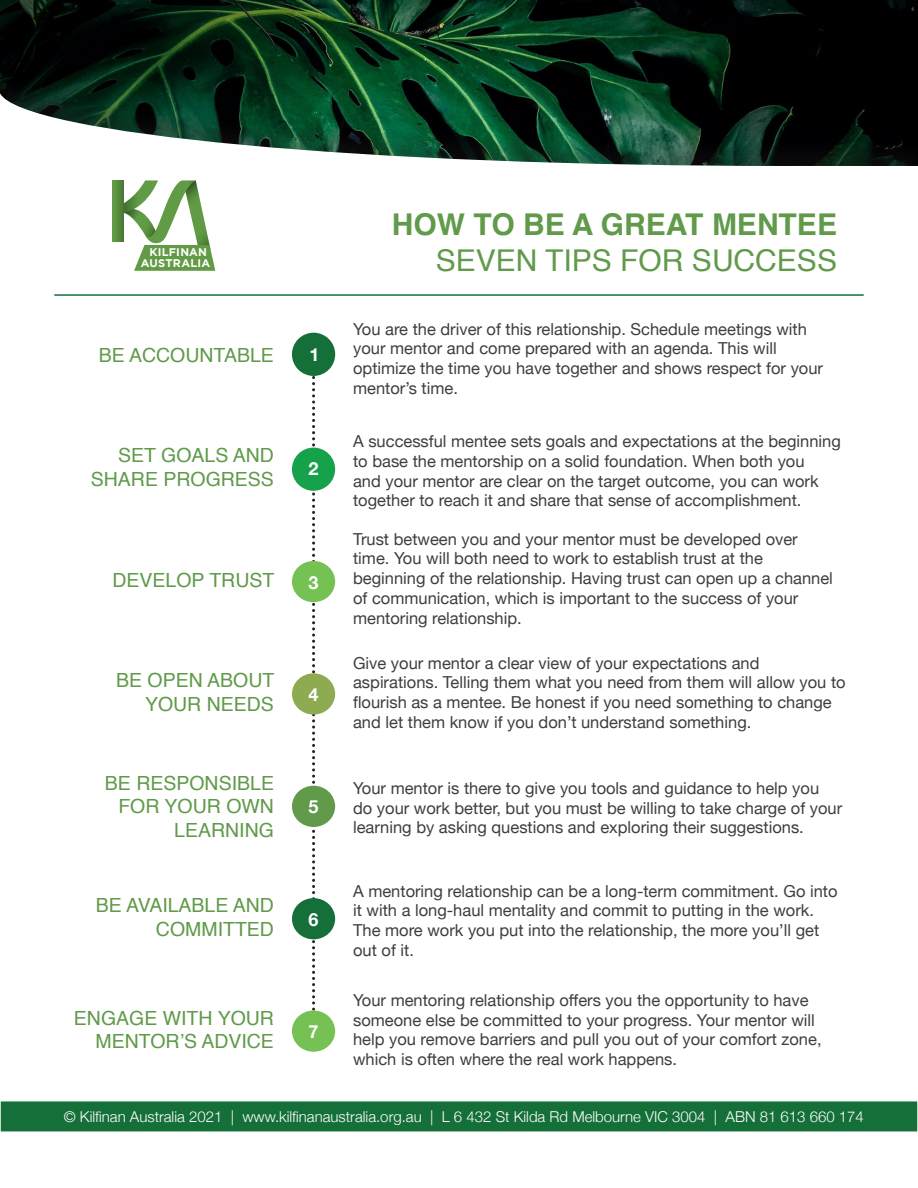
<style>
.page{position:relative;width:918px;height:1188px;background:#fff}
.page>*{position:absolute;margin:0;border:0;box-sizing:border-box;transform-origin:0 0}
.t1{font:700 30px "Helvetica";color:#609a4a}
.t2{font:30px "Helvetica";color:#609a4a}
.t3{font:19.5px/23.4px "Helvetica";color:#609a4a;text-align:right}
.t4{font:700 18px "Helvetica Neue";color:#fff}
.t5{font:16.5px/19.8px "Helvetica Neue";color:#3e3e3f}
.t6{font:300 15px "Helvetica Neue";color:#fff}
.t7{font:700 11.1px/11.1px "Gotham";letter-spacing:.02em;color:#fff;text-align:center}
</style>
<div class="page">
<img style="left:0;top:0;width:918px;height:68px">
<div style="left:0;top:68px;width:918px;height:345px;background:#231f20;opacity:.3"></div>
<svg style="left:0;top:93px;width:918px;height:319px"></svg>
<div style="left:113px;top:180px;width:10px;height:62px;background:#619b45"></div>
<svg style="left:114px;top:180px;width:101px;height:91px"></svg>
<hr style="left:55px;top:294px;width:808px;height:2px;background:#146f39">
<svg style="left:312px;top:376px;width:3px;height:635px"></svg>
<div style="left:292px;top:333px;width:43px;height:43px;background:#146f39;border-radius:50%"></div>
<div style="left:292px;top:448px;width:43px;height:43px;background:#16a24b;border-radius:50%"></div>
<div style="left:292px;top:561px;width:43px;height:41px;background:#75c153;border-radius:50%"></div>
<div style="left:292px;top:673px;width:43px;height:42px;background:#8fab52;border-radius:50%"></div>
<div style="left:292px;top:786px;width:43px;height:41px;background:#609a4a;border-radius:50%"></div>
<div style="left:292px;top:898px;width:43px;height:41px;background:#146f39;border-radius:50%"></div>
<div style="left:292px;top:1011px;width:43px;height:41px;background:#75c153;border-radius:50%"></div>
<div style="left:1px;top:1101px;width:916px;height:30px;background:#146f39"></div>
<p class="t7" style="left:141px;top:247px;width:71px">KILFINAN<br>AUSTRALIA</p>
<p class="t3" style="left:99px;top:344px;width:177px">BE ACCOUNTABLE</p>
<p class="t3" style="left:91px;top:444px;width:185px">SET GOALS AND<br>SHARE PROGRESS</p>
<p class="t4" style="left:310px;top:341px;width:12px">1</p>
<p class="t4" style="left:309px;top:455px;width:12px">2</p>
<p class="t3" style="left:113px;top:569px;width:163px">DEVELOP TRUST</p>
<p class="t4" style="left:309px;top:568px;width:12px">3</p>
<p class="t3" style="left:116px;top:670px;width:160px">BE OPEN ABOUT<br>YOUR NEEDS</p>
<p class="t3" style="left:105px;top:772px;width:171px">BE RESPONSIBLE</p>
<p class="t3" style="left:118px;top:795px;width:157px">FOR YOUR OWN<br>LEARNING</p>
<p class="t3" style="left:96px;top:894px;width:180px">BE AVAILABLE AND<br>COMMITTED</p>
<p class="t3" style="left:74px;top:1007px;width:202px">ENGAGE WITH YOUR<br>MENTOR’S ADVICE</p>
<p class="t4" style="left:309px;top:680px;width:12px">4</p>
<p class="t4" style="left:309px;top:793px;width:12px">5</p>
<p class="t4" style="left:309px;top:905px;width:12px">6</p>
<p class="t4" style="left:309px;top:1018px;width:12px">7</p>
<p class="t1" style="left:392px;top:200px;width:447px">HOW TO BE A GREAT MENTEE</p>
<p class="t2" style="left:436px;top:237px;width:403px">SEVEN TIPS FOR SUCCESS</p>
<p class="t5" style="left:353px;top:320px;width:472px">You are the driver of this relationship. Schedule meetings with your mentor and come prepared with an agenda. This will optimize the time you have together and shows respect for your mentor’s time.</p>
<p class="t5" style="left:353px;top:432px;width:489px">A successful mentee sets goals and expectations at the beginning to base the mentorship on a solid foundation. When both you<br>and your mentor are clear on the target outcome, you can work together to reach it and share that sense of accomplishment.</p>
<p class="t5" style="left:353px;top:530px;width:481px">Trust between you and your mentor must be developed over time. You will both need to work to establish trust at the beginning of the relationship. Having trust can open up a channel of communication, which is important to the success of your mentoring relationship.</p>
<p class="t5" style="left:353px;top:654px;width:494px">Give your mentor a clear view of your expectations and aspirations. Telling them what you need from them will allow you to flourish as a mentee. Be honest if you need something to change and let them know if you don’t understand something.</p>
<p class="t5" style="left:353px;top:779px;width:491px">Your mentor is there to give you tools and guidance to help you do your work better, but you must be willing to take charge of your learning by asking questions and exploring their suggestions.</p>
<p class="t5" style="left:353px;top:882px;width:486px">A mentoring relationship can be a long-term commitment. Go into it with a long-haul mentality and commit to putting in the work.<br>The more work you put into the relationship, the more you’ll get out of it.</p>
<p class="t5" style="left:353px;top:991px;width:470px">Your mentoring relationship offers you the opportunity to have someone else be committed to your progress. Your mentor will help you remove barriers and pull you out of your comfort zone, which is often where the real work happens.</p>
<p class="t6" style="left:64px;top:1104px;width:802px">© Kilfinan Australia 2021 | www.kilfinanaustralia.org.au | L 6 432 St Kilda Rd Melbourne VIC 3004 | ABN 81 613 660 174</p>
</div>
